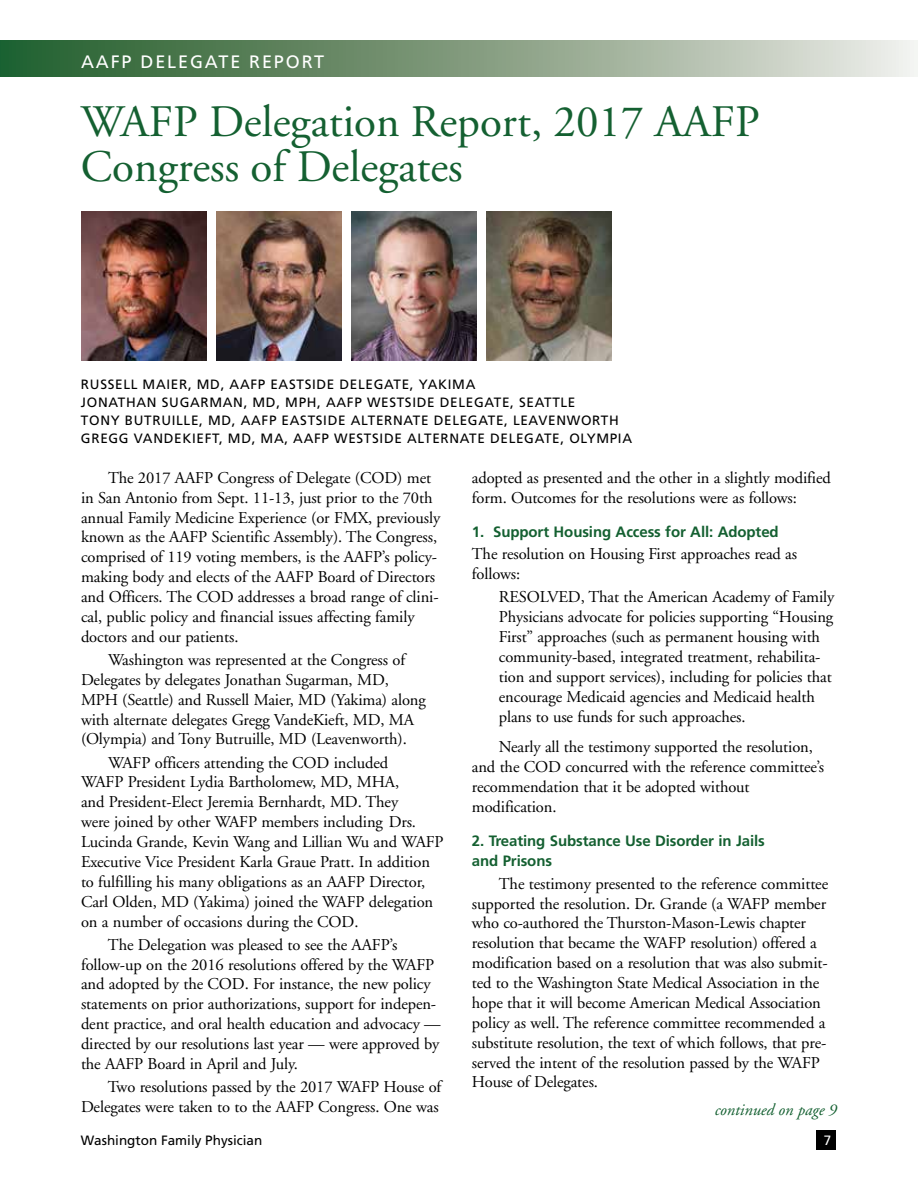
<style>
.page{position:relative;width:918px;height:1188px;background:#fff}
.page>*{position:absolute;margin:0;border:0;box-sizing:border-box;transform-origin:0 0}
.t1{font:45px/45px "Adobe Garamond";color:#146031}
.t2{font:18px "Frutiger";letter-spacing:.105em;color:#fff}
.t3{font:16.5px/20px "Adobe Garamond";letter-spacing:-.005em;color:#000}
.t4{font:italic 16.5px "Adobe Garamond";color:#146031}
.t5{font:700 15px/19.8px "Frutiger";letter-spacing:-.005em;color:#146031}
.t6{font:13.5px/18px "Frutiger";letter-spacing:.05em;color:#000}
.t7{font:13.5px "Frutiger";color:#000}
.t8{font:13.5px "Frutiger";color:#fff}
</style>
<div class="page">
<div style="left:817px;top:1130px;width:19px;height:19px;background:#000"></div>
<div style="left:0;top:40px;width:918px;height:36px;background:linear-gradient(to right,#1d5824,#ebe7e2)"></div>
<img style="left:81px;top:212px;width:126px;height:148px">
<img style="left:351px;top:212px;width:126px;height:148px">
<img style="left:216px;top:212px;width:126px;height:148px">
<img style="left:486px;top:212px;width:126px;height:148px">
<p class="t2" style="left:81px;top:51px;width:245px">AAFP DELEGATE REPORT</p>
<h1 class="t1" style="left:81px;top:100px;width:680px">WAFP Delegation Report, 2017 AAFP<br>Congress of Delegates</h1>
<p class="t6" style="left:81px;top:376px;width:553px">RUSSELL MAIER, MD, AAFP EASTSIDE DELEGATE, YAKIMA<br>JONATHAN SUGARMAN, MD, MPH, AAFP WESTSIDE DELEGATE, SEATTLE<br>TONY BUTRUILLE, MD, AAFP EASTSIDE ALTERNATE DELEGATE, LEAVENWORTH GREGG VANDEKIEFT, MD, MA, AAFP WESTSIDE ALTERNATE DELEGATE, OLYMPIA</p>
<p class="t3" style="left:81px;top:468px;width:361px;text-indent:27px">The 2017 AAFP Congress of Delegate (COD) met in San Antonio from Sept. 11-13, just prior to the 70th annual Family Medicine Experience (or FMX, previously known as the AAFP Scientific Assembly). The Congress, comprised of 119 voting members, is the AAFP’s policy&shy;making body and elects of the AAFP Board of Directors and Officers. The COD addresses a broad range of clini&shy;cal, public policy and financial issues affecting family doctors and our patients.</p>
<p class="t3" style="left:81px;top:650px;width:346px;text-indent:27px">Washington was represented at the Congress of Delegates by delegates Jonathan Sugarman, MD, MPH (Seattle) and Russell Maier, MD (Yakima) along with alternate delegates Gregg VandeKieft, MD, MA (Olympia) and Tony Butruille, MD (Leavenworth).</p>
<p class="t3" style="left:81px;top:753px;width:364px;text-indent:27px">WAFP officers attending the COD included<br>WAFP President Lydia Bartholomew, MD, MHA,<br>and President-Elect Jeremia Bernhardt, MD. They<br>were joined by other WAFP members including Drs.<br>Lucinda Grande, Kevin Wang and Lillian Wu and WAFP Executive Vice President Karla Graue Pratt. In addition to fulfilling his many obligations as an AAFP Director, Carl Olden, MD (Yakima) joined the WAFP delegation on a number of occasions during the COD.</p>
<p class="t3" style="left:81px;top:935px;width:361px;text-indent:27px">The Delegation was pleased to see the AAFP’s follow-up on the 2016 resolutions offered by the WAFP and adopted by the COD. For instance, the new policy statements on prior authorizations, support for indepen&shy;dent practice, and oral health education and advocacy — directed by our resolutions last year — were approved by the AAFP Board in April and July.</p>
<p class="t3" style="left:81px;top:1077px;width:362px;text-align:right">Two resolutions passed by the 2017 WAFP House of<br>Delegates were taken to to the AAFP Congress. One was</p>
<p class="t3" style="left:472px;top:468px;width:361px">adopted as presented and the other in a slightly modified form. Outcomes for the resolutions were as follows:</p>
<p class="t5" style="left:472px;top:521px;width:308px">1. Support Housing Access for All: Adopted</p>
<p class="t3" style="left:472px;top:545px;width:327px">The resolution on Housing First approaches read as follows:</p>
<p class="t3" style="left:499px;top:588px;width:337px">RESOLVED, That the American Academy of Family Physicians advocate for policies supporting “Housing First” approaches (such as permanent housing with community-based, integrated treatment, rehabilita&shy;tion and support services), including for policies that encourage Medicaid agencies and Medicaid health plans to use funds for such approaches.</p>
<p class="t3" style="left:472px;top:738px;width:354px;text-indent:27px">Nearly all the testimony supported the resolution, and the COD concurred with the reference committee’s recommendation that it be adopted without modification.</p>
<p class="t5" style="left:472px;top:831px;width:294px">2. Treating Substance Use Disorder in Jails and Prisons</p>
<p class="t3" style="left:472px;top:874px;width:358px;text-indent:27px">The testimony presented to the reference committee supported the resolution. Dr. Grande (a WAFP member who co-authored the Thurston-Mason-Lewis chapter resolution that became the WAFP resolution) offered a modification based on a resolution that was also submit&shy;ted to the Washington State Medical Association in the hope that it will become American Medical Association policy as well. The reference committee recommended a substitute resolution, the text of which follows, that pre&shy;served the intent of the resolution passed by the WAFP House of Delegates.</p>
<p class="t4" style="left:714px;top:1101px;width:124px">continued on page 9</p>
<p class="t7" style="left:81px;top:1132px;width:183px">Washington Family Physician</p>
<p class="t8" style="left:824px;top:1132px;width:9px">7</p>
</div>
